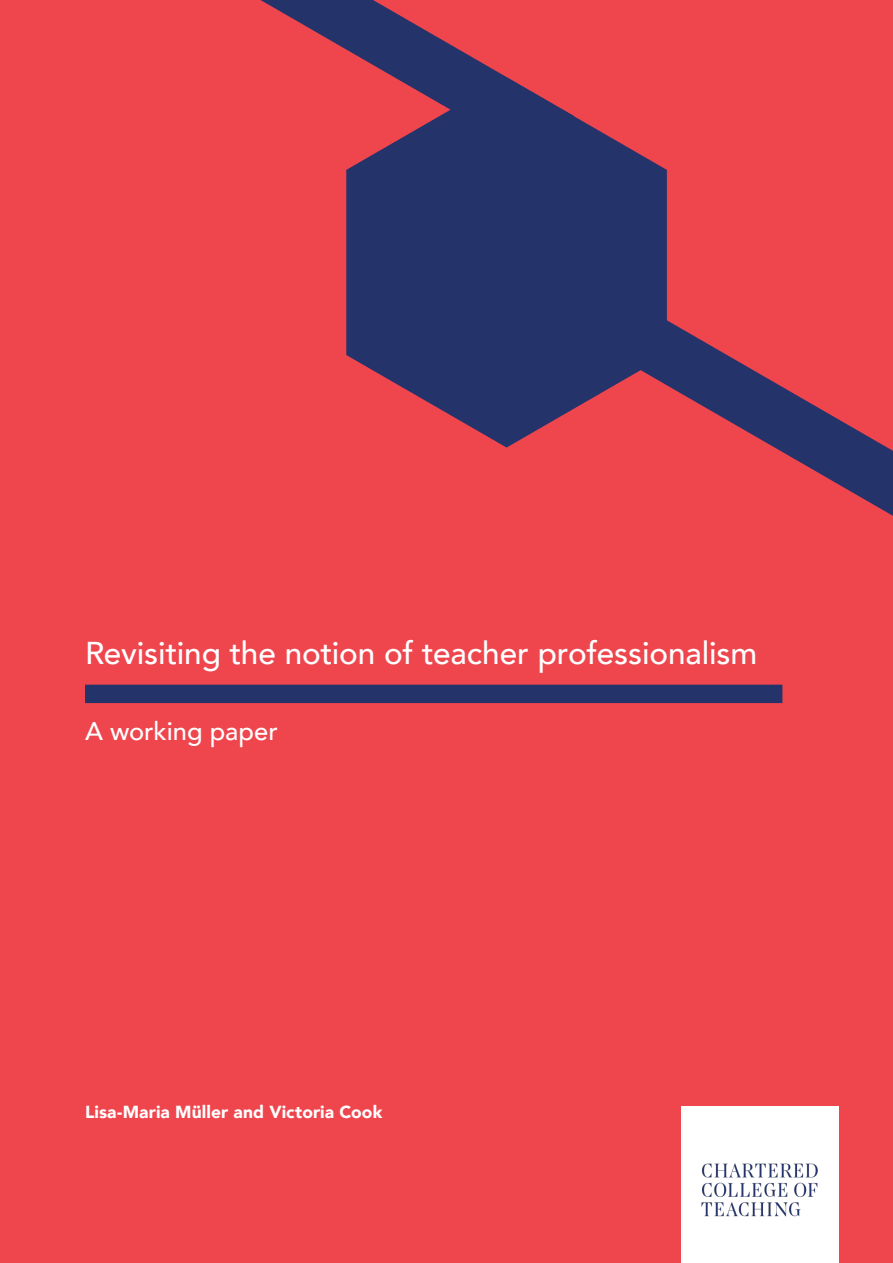
<style>
.page{position:relative;width:893px;height:1263px;background:#ef464e}
.page>*{position:absolute;margin:0;border:0;box-sizing:border-box;transform-origin:0 0}
._01_XHEAD{font:500 31.5px "Avenir";letter-spacing:-.005em;color:#fff}
._01_XHEAD-2{font:500 25.5px "Avenir";color:#fff}
.t1{font:900 17.4px "Avenir";letter-spacing:.005em;color:#fff}
</style>
<div class="page">
<svg style="left:260px;top:0;width:247px;height:77px"></svg>
<svg style="left:667px;top:320px;width:226px;height:196px"></svg>
<svg style="left:346px;top:77px;width:321px;height:371px;fill:#25336b"></svg>
<div style="left:85px;top:685px;width:697px;height:18px;background:#25336b"></div>
<img style="left:681px;top:1107px;width:155px;height:156px">
<p class="_01_XHEAD" style="left:85px;top:626px;width:674px">Revisiting the notion of teacher professionalism</p>
<p class="_01_XHEAD-2" style="left:85px;top:709px;width:194px">A working paper</p>
<p class="t1" style="left:85px;top:1097px;width:299px">Lisa-Maria Müller and Victoria Cook</p>
</div>
